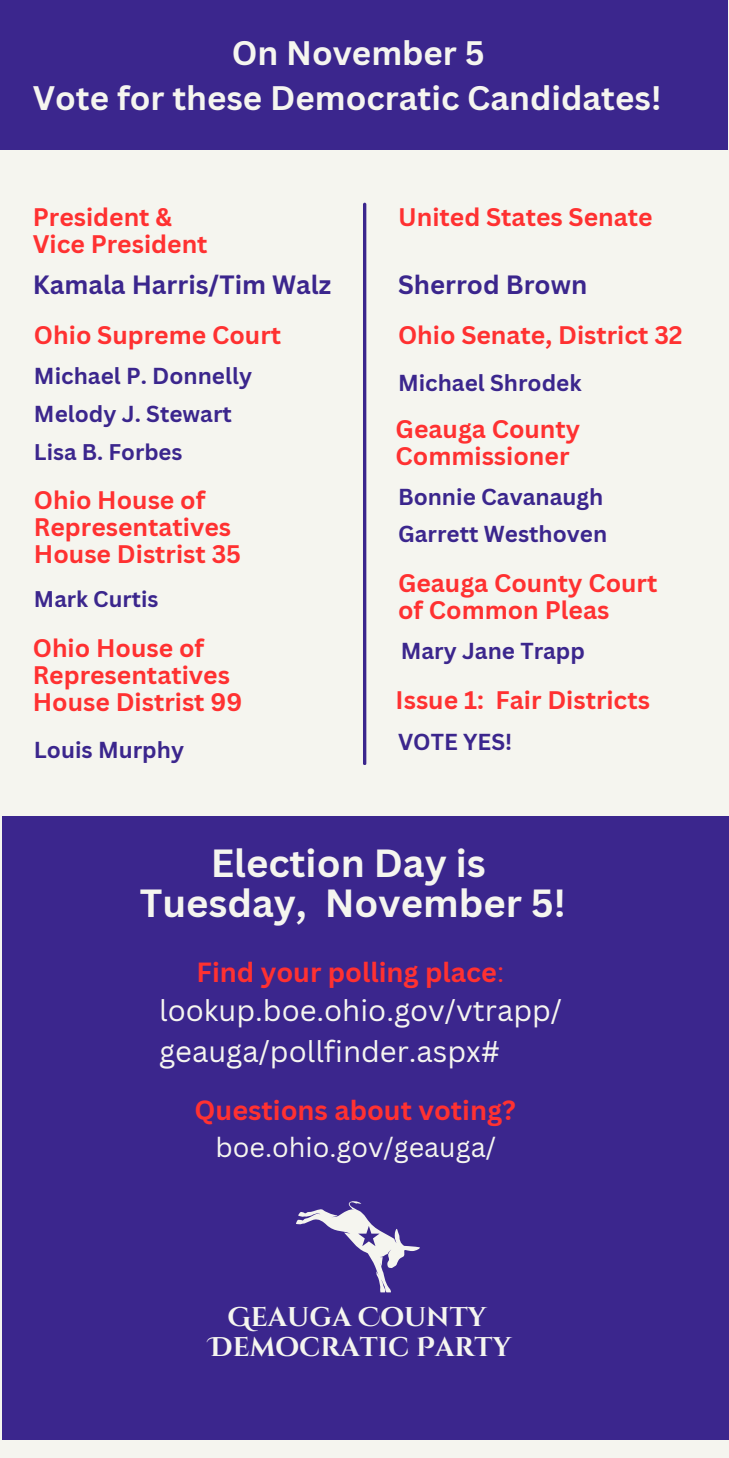
<style>
.page{position:relative;width:729px;height:1458px;background:#f5f5ef}
.page>*{position:absolute;margin:0;border:0;box-sizing:border-box;transform-origin:0 0}
.t1{font:700 38.25px/40.5px "Canva Sans";color:#f5f5ef;text-align:center}
.t2{font:700 33.07px/45.4px "Canva Sans";color:#f5f5ef}
.t3{font:29.25px/40.5px "Canva Sans";color:#f5f5ef}
.t4{font:700 27px/37.1px "Canva Sans";color:#ff3131;text-align:center}
.t5{font:700 27px/30.4px "Cinzel Decorative";color:#f5f5ef;text-align:center}
.t6{font:700 25.88px "Canva Sans";color:#3b268d}
.t7{font:700 24.75px/27px "Canva Sans";color:#ff3131}
.t8{font:700 22.5px "Canva Sans";color:#3b268d}
.t9{font:700 22.05px "Canva Sans";color:#3b268d}
.s1{font-weight:400}
.s2{font-weight:400;color:#f5f5ef}
</style>
<div class="page">
<div style="left:0;top:0;width:728px;height:150px;background:#3b268d"></div>
<hr style="left:363px;top:203px;width:3px;height:562px;background:#3b268d;border-radius:2px">
<div style="left:2px;top:1121px;width:727px;height:318px;background:#3b268d"></div>
<svg style="left:296px;top:1201px;width:124px;height:91px"></svg>
<div style="left:2px;top:816px;width:727px;height:343px;background:#3b268d"></div>
<h2 class="t2" style="left:33px;top:29px;width:630px;text-indent:199px">On November 5<br>Vote for these Democratic Candidates!</h2>
<h5 class="t7" style="left:33px;top:202px;width:176px">President &amp;<br>Vice President</h5>
<h5 class="t7" style="left:398px;top:202px;width:256px">United States Senate</h5>
<h5 class="t6" style="left:33px;top:266px;width:300px">Kamala Harris/Tim Walz</h5>
<h5 class="t6" style="left:398px;top:266px;width:191px">Sherrod Brown</h5>
<h5 class="t7" style="left:34px;top:321px;width:249px">Ohio Supreme Court</h5>
<p class="t7" style="left:398px;top:321px;width:286px">Ohio Senate, District 32</p>
<p class="t8" style="left:34px;top:360px;width:220px">Michael P. Donnelly</p>
<p class="t8" style="left:34px;top:398px;width:199px">Melody J. Stewart</p>
<h5 class="t9" style="left:34px;top:436px;width:150px">Lisa B. Forbes</h5>
<h5 class="t7" style="left:34px;top:486px;width:209px">Ohio House of<br>Representatives<br>House Distrist 35</h5>
<p class="t9" style="left:34px;top:584px;width:126px">Mark Curtis</p>
<p class="t7" style="left:33px;top:634px;width:211px">Ohio House of<br>Representatives<br>House Distrist 99</p>
<p class="t8" style="left:34px;top:734px;width:152px">Louis Murphy</p>
<h5 class="t8" style="left:398px;top:367px;width:185px">Michael Shrodek</h5>
<p class="t7" style="left:396px;top:415px;width:186px">Geauga County<br>Commissioner</p>
<p class="t8" style="left:398px;top:481px;width:207px">Bonnie Cavanaugh</p>
<h5 class="t8" style="left:398px;top:517px;width:211px">Garrett Westhoven</h5>
<p class="t7" style="left:398px;top:568px;width:261px">Geauga County Court of Common Pleas</p>
<h5 class="t8" style="left:401px;top:635px;width:186px">Mary Jane Trapp</h5>
<p class="t7" style="left:396px;top:686px;width:256px">Issue 1: Fair Districts</p>
<h5 class="t8" style="left:398px;top:726px;width:116px">VOTE YES!</h5>
<h1 class="t1" style="left:140px;top:842px;width:428px">Election Day is<br>Tuesday, November 5!</h1>
<h4 class="t4" style="left:197px;top:953px;width:309px">Find your polling place<span class="s1">:</span></h4>
<h4 class="t3" style="left:159px;top:989px;width:405px">lookup.boe.ohio.gov/vtrapp/ geauga/pollfinder.aspx#</h4>
<h4 class="t4" style="left:195px;top:1091px;width:323px">Questions about voting? <span class="s2">boe.ohio.gov/geauga/</span></h4>
<h6 class="t5" style="left:210px;top:1302px;width:303px">GEAUGA COUNTY<br>DEMOCRATIC PARTY</h6>
</div>
